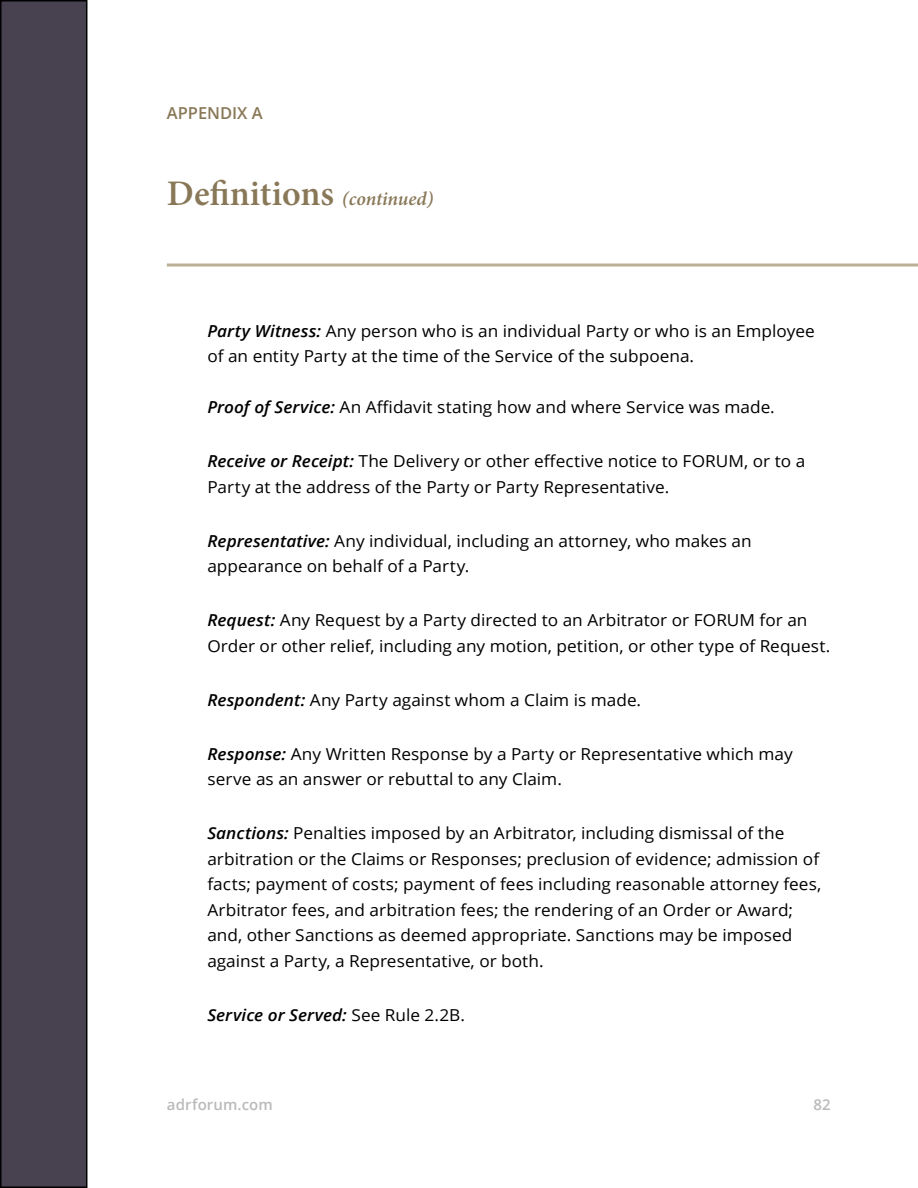
<style>
.page{position:relative;width:918px;height:1188px;background:#fff}
.page>*{position:absolute;margin:0;border:0;box-sizing:border-box;transform-origin:0 0}
.t1{font:600 36px "Minion Pro";color:#897858}
.t2{font:16.5px/25.5px "Open Sans";color:#000;scale:1.04 1}
.t3{font:italic 600 16.5px "Open Sans";color:#000;scale:1.04 1}
.t4{font:600 16.5px "Open Sans";color:#897858}
.t5{font:600 15px "Open Sans";letter-spacing:.005em;color:#bababa}
.s1{font-style:italic;font-size:19.5px}
.s2{font-weight:600;font-style:italic}
.s3{font-weight:400;font-style:normal}
</style>
<div class="page">
<div style="left:1px;top:1px;width:86px;height:1186px;background:#48414f"></div>
<div style="left:0;top:0;width:87px;height:1188px;border:2px solid #000"></div>
<hr style="left:167px;top:264px;width:751px;height:3px;background:#bbaf95">
<p class="t4" style="left:167px;top:102px;width:97px">APPENDIX A</p>
<h1 class="t1" style="left:167px;top:169px;width:268px">Definitions <span class="s1">(continued)</span></h1>
<p class="t2" style="left:207px;top:318px;width:586px"><span class="s2">Party Witness:</span> Any person who is an individual Party or who is an Employee of an entity Party at the time of the Service of the subpoena.</p>
<p class="t2" style="left:207px;top:394px;width:547px"><span class="s2">Proof of Service:</span> An Affidavit stating how and where Service was made.</p>
<p class="t2" style="left:207px;top:448px;width:576px"><span class="s2">Receive or Receipt:</span> The Delivery or other effective notice to FORUM, or to a<br>Party at the address of the Party or Party Representative.</p>
<p class="t2" style="left:207px;top:528px;width:525px"><span class="s2">Representative:</span> Any individual, including an attorney, who makes an appearance on behalf of a Party.</p>
<p class="t2" style="left:207px;top:607px;width:601px"><span class="s2">Request:</span> Any Request by a Party directed to an Arbitrator or FORUM for an<br>Order or other relief, including any motion, petition, or other type of Request.</p>
<p class="t2" style="left:207px;top:687px;width:419px"><span class="s2">Respondent:</span> Any Party against whom a Claim is made.</p>
<p class="t2" style="left:207px;top:741px;width:564px"><span class="s2">Response:</span> Any Written Response by a Party or Representative which may serve as an answer or rebuttal to any Claim.</p>
<p class="t2" style="left:207px;top:820px;width:592px"><span class="s2">Sanctions:</span> Penalties imposed by an Arbitrator, including dismissal of the arbitration or the Claims or Responses; preclusion of evidence; admission of facts; payment of costs; payment of fees including reasonable attorney fees, Arbitrator fees, and arbitration fees; the rendering of an Order or Award; and, other Sanctions as deemed appropriate. Sanctions may be imposed against a Party, a Representative, or both.</p>
<p class="t3" style="left:207px;top:1003px;width:249px">Service or Served: <span class="s3">See Rule 2.2B.</span></p>
<p class="t5" style="left:167px;top:1094px;width:107px">adrforum.com</p>
<p class="t5" style="left:813px;top:1094px;width:19px">82</p>
</div>
